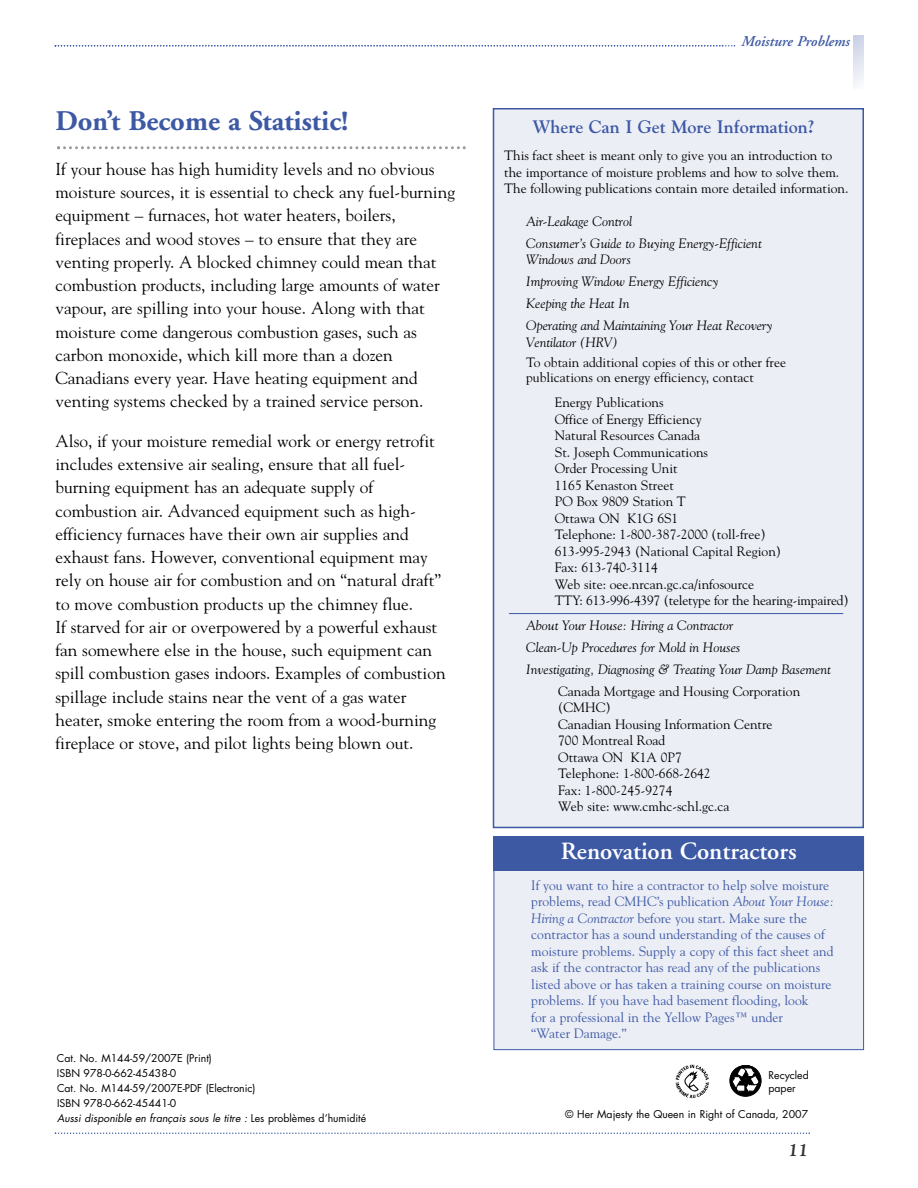
<style>
.page{position:relative;width:918px;height:1188px;background:#fff}
.page>*{position:absolute;margin:0;border:0;box-sizing:border-box;transform-origin:0 0}
.t1{font:700 28.5px "Adobe Garamond";color:#3d59a4}
.t2{font:600 24.75px "Adobe Garamond";color:#fff}
.t3{font:700 18px "Goudy";color:#3d59a4}
.t4{font:italic 700 18px "Goudy";color:#333}
.t5{font:17.25px/23.2px "Goudy";color:#000}
.t6{font:italic 600 15px "Adobe Garamond";color:#3d59a4}
.t7{font:13.5px/16.5px "Goudy";color:#000}
.t8{font:13.5px/16.5px "Goudy";color:#3d59a4}
.t9{font:italic 13.5px/21.9px "Goudy";color:#000}
.t10{font:10.5px/15px "Futura";color:#000}
.s1{font-style:italic}
</style>
<div class="page">
<svg style="left:55px;top:1132px;width:755px;height:2px"></svg>
<svg style="left:854px;top:35px;width:10px;height:50px"></svg>
<svg style="left:55px;top:45px;width:680px;height:1px"></svg>
<svg style="left:57px;top:146px;width:409px;height:3px"></svg>
<div style="left:494px;top:110px;width:368px;height:717px;background:#eceef6"></div>
<div style="left:493px;top:108px;width:371px;height:720px;border:2px solid #3d59a4"></div>
<hr style="left:509px;top:613px;width:334px;height:1px;background:#3d59a4">
<div style="left:494px;top:838px;width:369px;height:211px;background:#eceef6"></div>
<div style="left:494px;top:836px;width:370px;height:35px;background:#3d59a4"></div>
<svg style="left:729px;top:1065px;width:33px;height:32px"></svg>
<svg style="left:676px;top:1065px;width:33px;height:33px"></svg>
<h1 class="t1" style="left:56px;top:110px;width:294px">Don’t Become a Statistic!</h1>
<p class="t5" style="left:55px;top:157px;width:401px">If your house has high humidity levels and no obvious moisture sources, it is essential to check any fuel-burning equipment – furnaces, hot water heaters, boilers, fireplaces and wood stoves – to ensure that they are venting properly. A blocked chimney could mean that combustion products, including large amounts of water vapour, are spilling into your house. Along with that moisture come dangerous combustion gases, such as carbon monoxide, which kill more than a dozen Canadians every year. Have heating equipment and venting systems checked by a trained service person.</p>
<p class="t5" style="left:55px;top:429px;width:392px">Also, if your moisture remedial work or energy retrofit includes extensive air sealing, ensure that all fuel&shy;burning equipment has an adequate supply of combustion air. Advanced equipment such as high&shy;efficiency furnaces have their own air supplies and exhaust fans. However, conventional equipment may rely on house air for combustion and on “natural draft” to move combustion products up the chimney flue.<br>If starved for air or overpowered by a powerful exhaust fan somewhere else in the house, such equipment can spill combustion gases indoors. Examples of combustion spillage include stains near the vent of a gas water heater, smoke entering the room from a wood-burning fireplace or stove, and pilot lights being blown out.</p>
<p class="t10" style="left:57px;top:1051px;width:311px">Cat. No. M144-59/2007E (Print)<br>ISBN 978-0-662-45438-0<br>Cat. No. M144-59/2007E-PDF (Electronic)<br>ISBN 978-0-662-45441-0<br><span class="s1">Aussi disponible en français sous le titre :</span> Les problèmes d’humidité</p>
<p class="t6" style="left:742px;top:35px;width:110px">Moisture Problems</p>
<p class="t3" style="left:532px;top:117px;width:284px">Where Can I Get More Information?</p>
<p class="t7" style="left:504px;top:147px;width:346px">This fact sheet is meant only to give you an introduction to the importance of moisture problems and how to solve them.<br>The following publications contain more detailed information.</p>
<p class="t9" style="left:526px;top:210px;width:237px">Air-Leakage Control<br>Consumer’s Guide to Buying Energy-Efficient</p>
<p class="t9" style="left:526px;top:249px;width:248px">Windows and Doors<br>Improving Window Energy Efficiency<br>Keeping the Heat In<br>Operating and Maintaining Your Heat Recovery</p>
<p class="t9" style="left:526px;top:331px;width:93px">Ventilator (HRV)</p>
<p class="t7" style="left:526px;top:355px;width:261px;line-height:15px">To obtain additional copies of this or other free publications on energy efficiency, contact</p>
<p class="t7" style="left:555px;top:394px;width:295px">Energy Publications<br>Office of Energy Efficiency<br>Natural Resources Canada<br>St. Joseph Communications<br>Order Processing Unit<br>1165 Kenaston Street<br>PO Box 9809 Station T<br>Ottawa ON K1G 6S1<br>Telephone: 1-800-387-2000 (toll-free)<br>613-995-2943 (National Capital Region)<br>Fax: 613-740-3114<br>Web site: oee.nrcan.gc.ca/infosource<br>TTY: 613-996-4397 (teletype for the hearing-impaired)</p>
<p class="t9" style="left:526px;top:615px;width:306px">About Your House: Hiring a Contractor<br>Clean-Up Procedures for Mold in Houses<br>Investigating, Diagnosing &amp; Treating Your Damp Basement</p>
<p class="t7" style="left:558px;top:683px;width:243px">Canada Mortgage and Housing Corporation (CMHC)<br>Canadian Housing Information Centre<br>700 Montreal Road<br>Ottawa ON K1A 0P7<br>Telephone: 1-800-668-2642<br>Fax: 1-800-245-9274<br>Web site: www.cmhc-schl.gc.ca</p>
<h2 class="t2" style="left:561px;top:841px;width:237px">Renovation Contractors</h2>
<p class="t8" style="left:531px;top:877px;width:304px">If you want to hire a contractor to help solve moisture problems, read CMHC’s publication <span class="s1">About Your House:<br>Hiring a Contractor</span> before you start. Make sure the contractor has a sound understanding of the causes of moisture problems. Supply a copy of this fact sheet and ask if the contractor has read any of the publications listed above or has taken a training course on moisture problems. If you have had basement flooding, look<br>for a professional in the Yellow Pages™ under<br>“Water Damage.”</p>
<p class="t10" style="left:769px;top:1069px;width:42px;line-height:13.2px">Recycled paper</p>
<p class="t10" style="left:565px;top:1107px;width:244px">© Her Majesty the Queen in Right of Canada, 2007</p>
<p class="t4" style="left:788px;top:1139px;width:22px">11</p>
</div>
